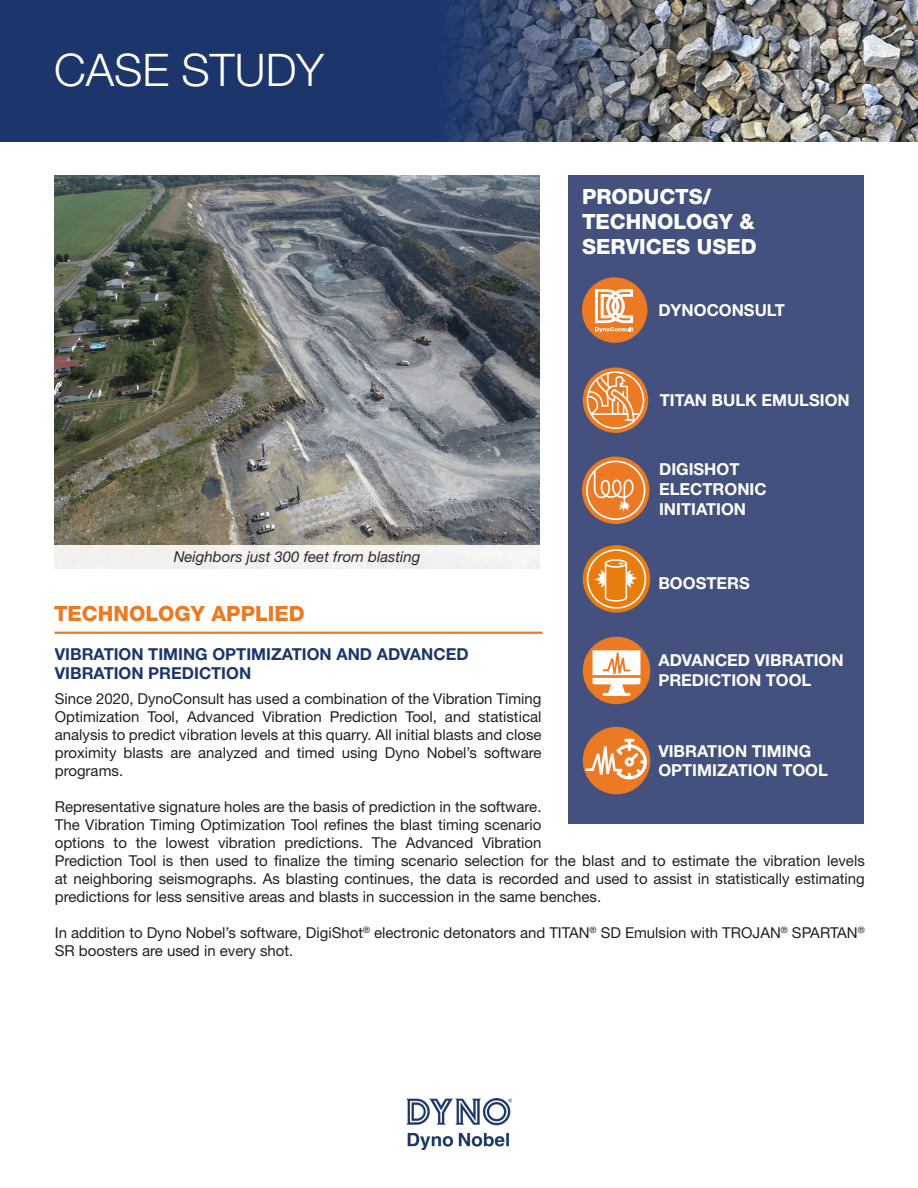
<style>
.page{position:relative;width:918px;height:1188px;background:#fff}
.page>*{position:absolute;margin:0;border:0;box-sizing:border-box;transform-origin:0 0}
.t1{font:300 45px "Helvetica Neue LT Std";color:#fff}
.Heading_1{font:800 21px/25.2px "Helvetica Neue LT Std";color:#fff}
.Heading_1-2{font:800 21px "Helvetica Neue LT Std";color:#ec7a23}
.Heading_2{font:700 16.5px/19.8px "Helvetica Neue LT Std";color:#fff}
.Heading_2-2{font:700 16.5px/19.8px "Helvetica Neue LT Std";color:#1c366c}
.Body_Text{font:15px/18px "Helvetica Neue LT Std";color:#231f20}
.t2{font:italic 15px "Helvetica Neue LT Std";color:#231f20}
</style>
<div class="page">
<div style="left:0;top:0;width:918px;height:142px;background:#1c366c"></div>
<img style="left:449px;top:0;width:469px;height:142px">
<img style="left:407px;top:1098px;width:104px;height:52px">
<div style="left:568px;top:176px;width:296px;height:648px;background:#44517e"></div>
<div style="left:582px;top:277px;width:65px;height:66px;background:#ec7a23;border-radius:50%"></div>
<svg style="left:595px;top:289px;width:38px;height:43px"></svg>
<svg style="left:583px;top:367px;width:65px;height:66px"></svg>
<svg style="left:582px;top:370px;width:67px;height:52px;background:#d68f5f"></svg>
<hr style="left:55px;top:632px;width:487px;height:2px;background:#ec7a23">
<img style="left:54px;top:176px;width:486px;height:369px">
<div style="left:53px;top:545px;width:488px;height:24px;background:#f2f1f0"></div>
<svg style="left:582px;top:457px;width:68px;height:67px"></svg>
<svg style="left:585px;top:457px;width:61px;height:64px;background:#d88a53"></svg>
<svg style="left:583px;top:545px;width:67px;height:68px"></svg>
<div style="left:583px;top:727px;width:67px;height:67px;background:#ec7a23;border-radius:50%"></div>
<svg style="left:585px;top:739px;width:62px;height:40px"></svg>
<div style="left:583px;top:637px;width:67px;height:67px;background:#ec7a23;border-radius:50%"></div>
<svg style="left:593px;top:650px;width:47px;height:46px"></svg>
<h1 class="t1" style="left:54px;top:43px;width:272px">CASE STUDY</h1>
<p class="t2" style="left:174px;top:548px;width:248px">Neighbors just 300 feet from blasting</p>
<p class="Heading_1-2" style="left:54px;top:601px;width:252px">TECHNOLOGY APPLIED</p>
<p class="Heading_2-2" style="left:55px;top:643px;width:415px">VIBRATION TIMING OPTIMIZATION AND ADVANCED<br>VIBRATION PREDICTION</p>
<p class="Heading_1" style="left:582px;top:184px;width:176px">PRODUCTS/<br>TECHNOLOGY &amp;<br>SERVICES USED</p>
<p class="Heading_2" style="left:658px;top:300px;width:128px">DYNOCONSULT</p>
<p class="Heading_2" style="left:660px;top:390px;width:191px">TITAN BULK EMULSION</p>
<p class="Heading_2" style="left:659px;top:459px;width:109px">DIGISHOT<br>ELECTRONIC<br>INITIATION</p>
<p class="Heading_2" style="left:658px;top:573px;width:93px">BOOSTERS</p>
<p class="Heading_2" style="left:658px;top:650px;width:187px">ADVANCED VIBRATION<br>PREDICTION TOOL</p>
<p class="Body_Text" style="left:55px;top:689px;width:488px;text-align:justify">Since 2020, DynoConsult has used a combination of the Vibration Timing Optimization Tool, Advanced Vibration Prediction Tool, and statistical analysis to predict vibration levels at this quarry. All initial blasts and close proximity blasts are analyzed and timed using Dyno Nobel’s software programs.</p>
<p class="Body_Text" style="left:55px;top:797px;width:812px">Representative signature holes are the basis of prediction in the software.<br>The Vibration Timing Optimization Tool refines the blast timing scenario<br>options to the lowest vibration predictions. The Advanced Vibration<br>Prediction Tool is then used to finalize the timing scenario selection for the blast and to estimate the vibration levels at neighboring seismographs. As blasting continues, the data is recorded and used to assist in statistically estimating predictions for less sensitive areas and blasts in succession in the same benches.</p>
<p class="Body_Text" style="left:55px;top:923px;width:812px">In addition to Dyno Nobel’s software, DigiShot<sup>®</sup> electronic detonators and TITAN<sup>®</sup> SD Emulsion with TROJAN<sup>®</sup> SPARTAN<sup>®<br></sup>SR boosters are used in every shot.</p>
<p class="Heading_2" style="left:658px;top:740px;width:171px">VIBRATION TIMING<br>OPTIMIZATION TOOL</p>
</div>
